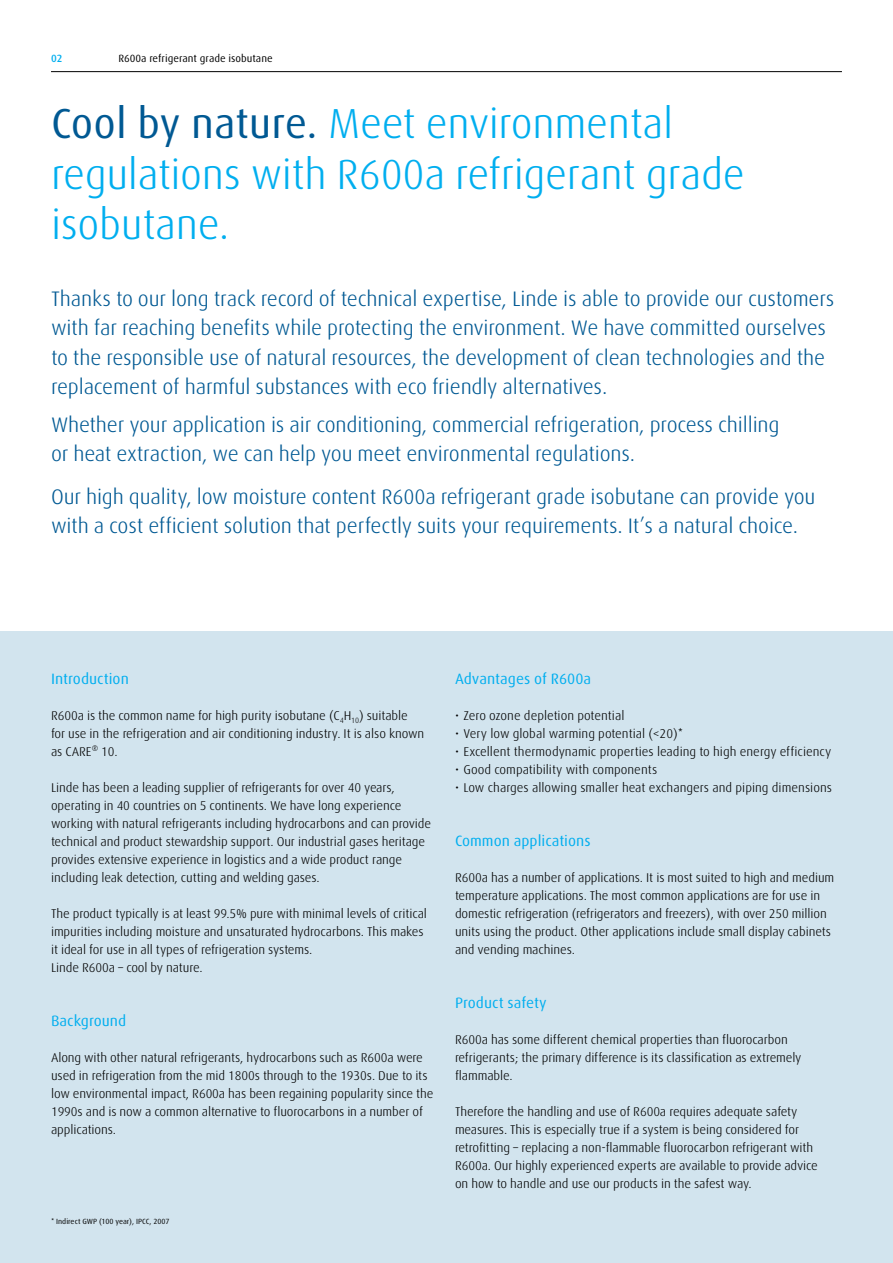
<style>
.page{position:relative;width:893px;height:1263px;background:#fff}
.page>*{position:absolute;margin:0;border:0;box-sizing:border-box;transform-origin:0 0}
.t1{font:300 42px/50.4px "Linde Dax Global";letter-spacing:-.01em;color:#00aeef}
.t2{font:300 21px/29.4px "Linde Dax Global";letter-spacing:-.01em;color:#005993}
.t3{font:15px "Linde Dax Global";color:#00aeef}
.t4{font:300 12.75px/18px "Linde Dax Global";letter-spacing:-.01em;color:#000}
.t5{font:10.5px "Linde Dax Global";color:#000}
.t6{font:500 10.5px "Linde Dax Global";color:#00aeef}
.t7{font:7.5px "Linde Dax Global";color:#000}
.s1{font-weight:400;color:#005993}
</style>
<div class="page">
<hr style="left:51px;top:71px;width:791px;height:1px;background:#000">
<div style="left:0;top:631px;width:893px;height:632px;background:#d2e4ee"></div>
<p class="t6" style="left:51px;top:52px;width:13px">02</p>
<p class="t5" style="left:118px;top:52px;width:156px">R600a refrigerant grade isobutane</p>
<h1 class="t1" style="left:51px;top:99px;width:695px"><span class="s1">Cool by nature.</span> Meet environmental regulations with R600a refrigerant grade isobutane.</h1>
<p class="t2" style="left:51px;top:284px;width:785px">Thanks to our long track record of technical expertise, Linde is able to provide our customers with far reaching benefits while protecting the environment. We have committed ourselves to the responsible use of natural resources, the development of clean technologies and the replacement of harmful substances with eco friendly alternatives.</p>
<h2 class="t2" style="left:51px;top:410px;width:730px">Whether your application is air conditioning, commercial refrigeration, process chilling or heat extraction, we can help you meet environmental regulations.</h2>
<h2 class="t2" style="left:51px;top:482px;width:766px">Our high quality, low moisture content R600a refrigerant grade isobutane can provide you with a cost efficient solution that perfectly suits your requirements. It’s a natural choice.</h2>
<p class="t3" style="left:51px;top:670px;width:79px">Introduction</p>
<p class="t4" style="left:51px;top:707px;width:375px">R600a is the common name for high purity isobutane (C<sub>4</sub>H<sub>10</sub>) suitable for use in the refrigeration and air conditioning industry. It is also known as CARE® 10.</p>
<p class="t4" style="left:51px;top:779px;width:382px">Linde has been a leading supplier of refrigerants for over 40 years, operating in 40 countries on 5 continents. We have long experience working with natural refrigerants including hydrocarbons and can provide technical and product stewardship support. Our industrial gases heritage provides extensive experience in logistics and a wide product range including leak detection, cutting and welding gases.</p>
<p class="t4" style="left:51px;top:905px;width:377px">The product typically is at least 99.5% pure with minimal levels of critical impurities including moisture and unsaturated hydrocarbons. This makes it ideal for use in all types of refrigeration systems.<br>Linde R600a – cool by nature.</p>
<p class="t3" style="left:51px;top:1012px;width:77px">Background</p>
<p class="t4" style="left:51px;top:1049px;width:384px">Along with other natural refrigerants, hydrocarbons such as R600a were used in refrigeration from the mid 1800s through to the 1930s. Due to its low environmental impact, R600a has been regaining popularity since the 1990s and is now a common alternative to fluorocarbons in a number of applications.</p>
<p class="t7" style="left:51px;top:1217px;width:120px">* Indirect GWP (100 year), IPCC, 2007</p>
<p class="t3" style="left:455px;top:670px;width:138px">Advantages of R600a</p>
<p class="t4" style="left:455px;top:707px;width:171px">• Zero ozone depletion potential</p>
<p class="t4" style="left:455px;top:725px;width:230px">• Very low global warming potential (&lt;20)*</p>
<p class="t4" style="left:455px;top:743px;width:378px">• Excellent thermodynamic properties leading to high energy efficiency</p>
<p class="t4" style="left:455px;top:761px;width:204px">• Good compatibility with components</p>
<p class="t4" style="left:455px;top:779px;width:379px">• Low charges allowing smaller heat exchangers and piping dimensions</p>
<p class="t3" style="left:455px;top:832px;width:137px">Common applications</p>
<p class="t4" style="left:455px;top:869px;width:381px">R600a has a number of applications. It is most suited to high and medium temperature applications. The most common applications are for use in domestic refrigeration (refrigerators and freezers), with over 250 million units using the product. Other applications include small display cabinets and vending machines.</p>
<p class="t3" style="left:455px;top:994px;width:93px">Product safety</p>
<p class="t4" style="left:455px;top:1031px;width:348px">R600a has some different chemical properties than fluorocarbon refrigerants; the primary difference is its classification as extremely flammable.</p>
<p class="t4" style="left:455px;top:1103px;width:364px">Therefore the handling and use of R600a requires adequate safety measures. This is especially true if a system is being considered for retrofitting – replacing a non-flammable fluorocarbon refrigerant with R600a. Our highly experienced experts are available to provide advice on how to handle and use our products in the safest way.</p>
</div>
